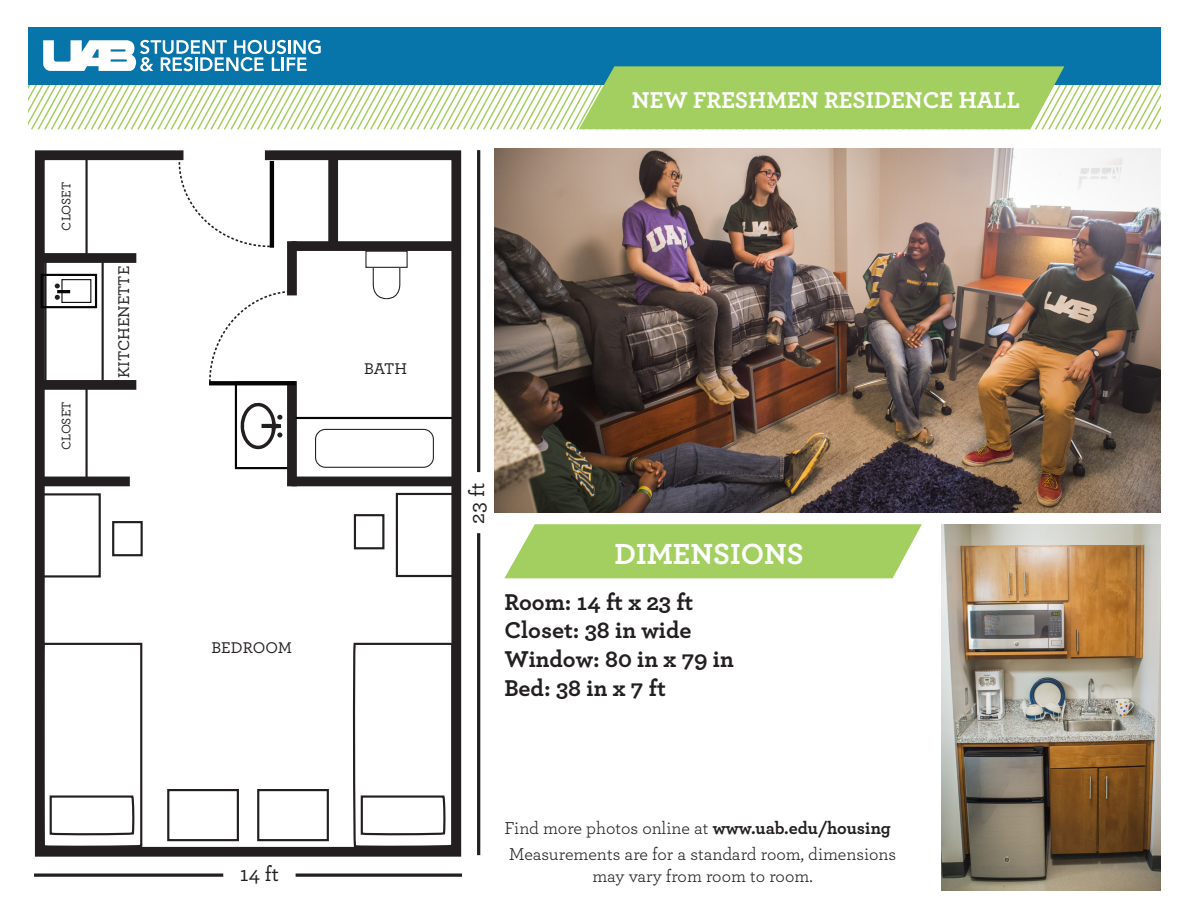
<style>
.page{position:relative;width:1188px;height:918px;background:#fff}
.page>*{position:absolute;margin:0;border:0;box-sizing:border-box;transform-origin:0 0}
.t1{font:700 30.45px "Archer";color:#fff}
.t2{font:700 24px "Archer";color:#231f20}
.t3{font:700 24px "Archer";color:#fff}
.t4{font:500 21.75px "Archer";color:#231f20}
.t5{font:18px/21.6px "Archer";color:#231f20;text-align:center}
.t6{font:500 16.2px "Archer";color:#231f20}
.t7{font:500 13.05px "Archer";letter-spacing:-.02em;color:#231f20}
.s1{font-weight:700}
</style>
<div class="page">
<img style="left:495px;top:148px;width:666px;height:364px">
<svg style="left:29px;top:84px;width:1132px;height:45px"></svg>
<div style="left:29px;top:27px;width:1132px;height:57px;background:#0875aa"></div>
<svg style="left:579px;top:66px;width:485px;height:63px;background:#a1ce66"></svg>
<svg style="left:504px;top:524px;width:418px;height:54px;background:#a9d26b"></svg>
<svg style="left:34px;top:150px;width:428px;height:707px"></svg>
<div style="left:40px;top:253px;width:96px;height:10px;background:#231f20"></div>
<div style="left:291px;top:241px;width:163px;height:10px;background:#231f20"></div>
<div style="left:291px;top:477px;width:163px;height:9px;background:#231f20"></div>
<div style="left:40px;top:380px;width:96px;height:10px;background:#231f20"></div>
<div style="left:40px;top:477px;width:90px;height:9px;background:#231f20"></div>
<svg style="left:240px;top:402px;width:43px;height:49px"></svg>
<svg style="left:353px;top:642px;width:102px;height:206px"></svg>
<svg style="left:42px;top:642px;width:101px;height:206px"></svg>
<div style="left:41px;top:493px;width:60px;height:85px;border:2px solid #231f20"></div>
<div style="left:112px;top:521px;width:31px;height:35px;border:2px solid #231f20"></div>
<div style="left:396px;top:493px;width:59px;height:84px;border:2px solid #231f20"></div>
<div style="left:354px;top:514px;width:30px;height:35px;border:2px solid #231f20"></div>
<div style="left:44px;top:258px;width:60px;height:125px;border:2px solid #231f20"></div>
<div style="left:257px;top:789px;width:72px;height:52px;border:2px solid #231f20"></div>
<div style="left:167px;top:789px;width:72px;height:52px;border:2px solid #231f20"></div>
<div style="left:287px;top:241px;width:10px;height:54px;background:#231f20"></div>
<div style="left:287px;top:381px;width:10px;height:105px;background:#231f20"></div>
<hr style="left:209px;top:381px;width:87px;height:4px;background:#050504">
<hr style="left:270px;top:161px;width:4px;height:87px;background:#050504">
<hr style="left:296px;top:417px;width:156px;height:2px;background:#050504">
<div style="left:41px;top:274px;width:56px;height:34px;border:2px solid #050504"></div>
<div style="left:61px;top:279px;width:30px;height:24px;border:1px solid #050504"></div>
<svg style="left:55px;top:283px;width:15px;height:17px"></svg>
<div style="left:39px;top:157px;width:49px;height:99px;border:2px solid #231f20"></div>
<div style="left:39px;top:384px;width:49px;height:99px;border:2px solid #231f20"></div>
<div style="left:328px;top:156px;width:10px;height:93px;background:#231f20"></div>
<svg style="left:209px;top:291px;width:85px;height:91px"></svg>
<svg style="left:179px;top:162px;width:91px;height:85px"></svg>
<svg style="left:372px;top:268px;width:29px;height:32px"></svg>
<div style="left:366px;top:251px;width:41px;height:16px;background:#fff"></div>
<div style="left:365px;top:251px;width:43px;height:17px;border:1px solid #231f20"></div>
<div style="left:315px;top:429px;width:119px;height:39px;border:1px solid #231f20;border-radius:10px"></div>
<svg style="left:34px;top:873px;width:189px;height:4px"></svg>
<svg style="left:296px;top:873px;width:166px;height:4px"></svg>
<hr style="left:477px;top:150px;width:3px;height:322px;background:#231f20">
<hr style="left:477px;top:533px;width:3px;height:322px;background:#231f20">
<img style="left:942px;top:524px;width:219px;height:367px">
<svg style="left:43px;top:40px;width:278px;height:31px"></svg>
<p class="t7" style="left:57px;top:231px;width:50px;rotate:-90deg">CLOSET</p>
<p class="t7" style="left:57px;top:450px;width:50px;rotate:-90deg">CLOSET</p>
<p class="t6" style="left:112px;top:378px;width:113px;rotate:-90deg">KITCHENETTE</p>
<p class="t3" style="left:632px;top:81px;width:389px">NEW FRESHMEN RESIDENCE HALL</p>
<p class="t6" style="left:211px;top:636px;width:82px">BEDROOM</p>
<p class="t4" style="left:240px;top:858px;width:41px">14 ft</p>
<p class="t6" style="left:364px;top:356px;width:44px">BATH</p>
<p class="t4" style="left:461px;top:524px;width:42px;rotate:-90deg">23 ft</p>
<p class="t1" style="left:614px;top:530px;width:191px">DIMENSIONS</p>
<p class="t2" style="left:504px;top:583px;width:191px">Room: 14 ft x 23 ft</p>
<p class="t2" style="left:504px;top:611px;width:189px">Closet: 38 in wide</p>
<p class="t2" style="left:504px;top:640px;width:231px">Window: 80 in x 79 in</p>
<p class="t2" style="left:504px;top:669px;width:163px">Bed: 38 in x 7 ft</p>
<p class="t5" style="left:504px;top:816px;width:388px">Find more photos online at <span class="s1">www.uab.edu/housing</span></p>
<p class="t5" style="left:509px;top:842px;width:389px">Measurements are for a standard room, dimensions may vary from room to room.</p>
</div>
